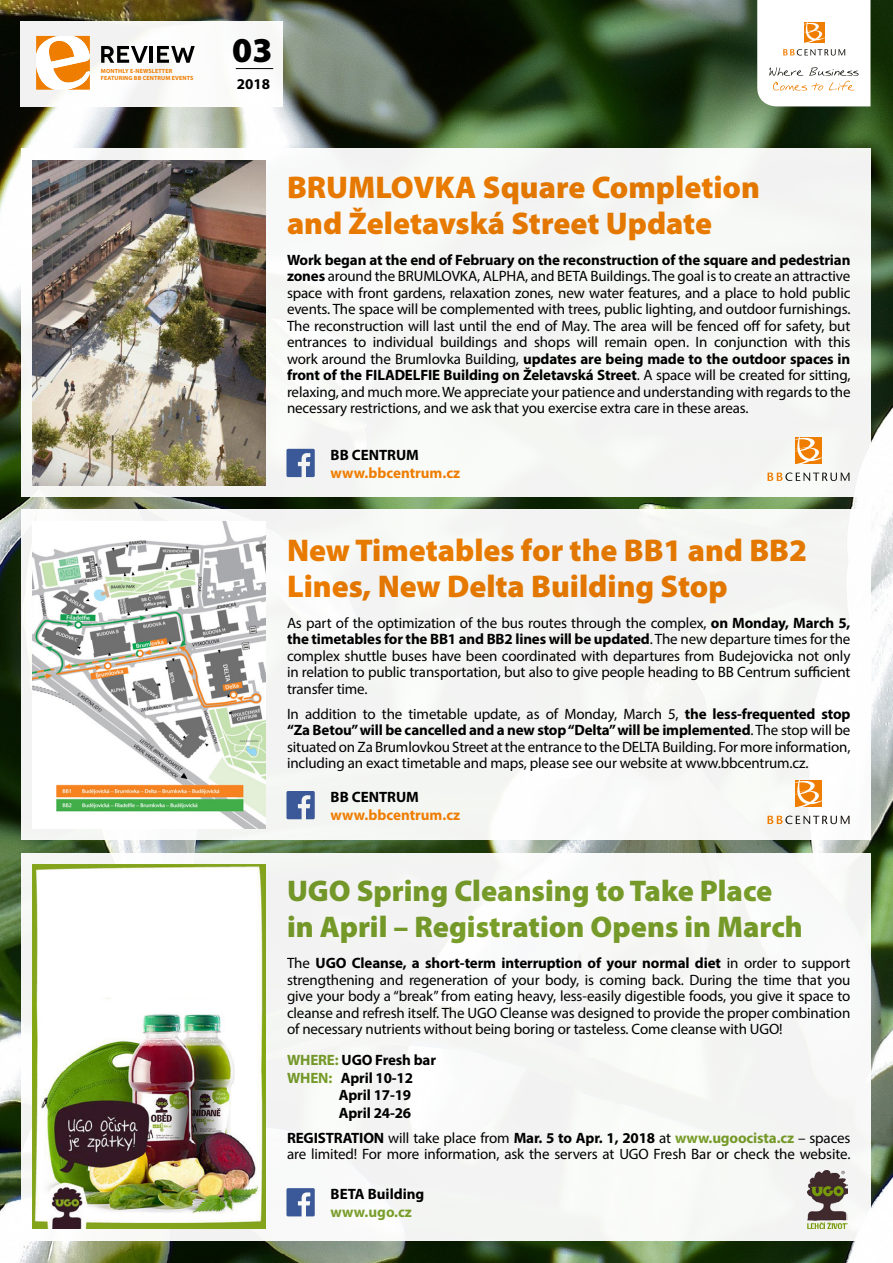
<style>
.page{position:relative;width:893px;height:1263px;background:#fff}
.page>*{position:absolute;margin:0;border:0;box-sizing:border-box;transform-origin:0 0}
.t1{font:900 35.1px "Myriad Pro";color:#000}
.t2{font:900 31.5px/36px "Myriad Pro";color:#ef7d00}
.t3{font:900 30px/36px "Myriad Pro";color:#7a9f2b}
.t4{font:15px/16.5px "Myriad Pro";letter-spacing:-.01em;color:#000;text-align:justify}
.t5{font:700 15px "Myriad Pro";letter-spacing:-.01em;color:#000}
.t6{font:700 15px "Myriad Pro";color:#ef7d00}
.t7{font:700 15px "Myriad Pro";color:#7a9e2b}
.t8{font:700 6px/7.2px "Myriad Pro";letter-spacing:.02em;color:#ef7d00}
.s1{font-weight:700}
.s2{color:#7a9f2b}
.s3{font-weight:700;color:#7a9f2b}
</style>
<div class="page">
<img style="left:0;top:0;width:893px;height:1263px">
<div style="left:21px;top:21px;width:262px;height:86px;background:#fff"></div>
<hr style="left:236px;top:68px;width:37px;height:1px;background:#000">
<svg style="left:757px;top:0;width:113px;height:106px"></svg>
<div style="left:22px;top:509px;width:849px;height:331px;background:#f4f5f3"></div>
<svg style="left:286px;top:791px;width:29px;height:28px"></svg>
<img style="left:33px;top:521px;width:233px;height:307px">
<div style="left:22px;top:148px;width:849px;height:349px;background:#f4f6f4"></div>
<div style="left:22px;top:853px;width:849px;height:387px;background:#f6f7f5"></div>
<svg style="left:286px;top:449px;width:29px;height:28px"></svg>
<svg style="left:286px;top:1188px;width:29px;height:28px"></svg>
<img style="left:33px;top:160px;width:233px;height:326px">
<img style="left:33px;top:865px;width:233px;height:364px">
<svg style="left:795px;top:437px;width:27px;height:26px"></svg>
<svg style="left:767px;top:472px;width:82px;height:9px"></svg>
<svg style="left:795px;top:780px;width:27px;height:26px"></svg>
<svg style="left:767px;top:815px;width:82px;height:9px"></svg>
<img style="left:808px;top:1171px;width:39px;height:58px">
<svg style="left:101px;top:46px;width:47px;height:17px"></svg>
<hr style="left:150px;top:46px;width:3px;height:17px;background:#000">
<svg style="left:157px;top:46px;width:38px;height:17px"></svg>
<svg style="left:36px;top:36px;width:55px;height:54px"></svg>
<p class="t8" style="left:101px;top:67px;width:94px">MONTHLY E-NEWSLETTER<br>FEATURING BB CENTRUM EVENTS</p>
<h1 class="t1" style="left:232px;top:30px;width:42px">03</h1>
<p class="t5" style="left:237px;top:74px;width:35px">2018</p>
<h2 class="t2" style="left:287px;top:169px;width:474px">BRUMLOVKA Square Completion and Želetavská Street Update</h2>
<p class="t4" style="left:287px;top:251px;width:565px"><span class="s1">Work began at the end of February on the reconstruction of the square and pedestrian zones</span> around the BRUMLOVKA, ALPHA, and BETA Buildings. The goal is to create an attractive space with front gardens, relaxation zones, new water features, and a place to hold public events. The space will be complemented with trees, public lighting, and outdoor furnishings.<br>The reconstruction will last until the end of May. The area will be fenced off for safety, but entrances to individual buildings and shops will remain open. In conjunction with this work around the Brumlovka Building, <span class="s1">updates are being made to the outdoor spaces in front of the FILADELFIE Building on Želetavská Street</span>. A space will be created for sitting, relaxing, and much more. We appreciate your patience and understanding with regards to the necessary restrictions, and we ask that you exercise extra care in these areas.</p>
<p class="t5" style="left:331px;top:445px;width:90px">BB CENTRUM</p>
<p class="t6" style="left:331px;top:463px;width:131px">www.bbcentrum.cz</p>
<h2 class="t2" style="left:287px;top:533px;width:522px">New Timetables for the BB1 and BB2<br>Lines, New Delta Building Stop</h2>
<p class="t4" style="left:287px;top:614px;width:565px">As part of the optimization of the bus routes through the complex, <span class="s1">on Monday, March 5, the timetables for the BB1 and BB2 lines will be updated</span>. The new departure times for the complex shuttle buses have been coordinated with departures from Budejovicka not only in relation to public transportation, but also to give people heading to BB Centrum sufficient transfer time.</p>
<p class="t4" style="left:287px;top:705px;width:565px">In addition to the timetable update, as of Monday, March 5, <span class="s1">the less-frequented stop “Za Betou” will be cancelled and a new stop “Delta” will be implemented</span>. The stop will be situated on Za Brumlovkou Street at the entrance to the DELTA Building. For more information, including an exact timetable and maps, please see our website at www.bbcentrum.cz.</p>
<p class="t5" style="left:331px;top:787px;width:90px">BB CENTRUM</p>
<p class="t6" style="left:331px;top:805px;width:131px">www.bbcentrum.cz</p>
<h3 class="t3" style="left:287px;top:873px;width:517px">UGO Spring Cleansing to Take Place in April – Registration Opens in March</h3>
<p class="t4" style="left:287px;top:954px;width:565px">The <span class="s1">UGO Cleanse, a short-term interruption of your normal diet</span> in order to support strengthening and regeneration of your body, is coming back. During the time that you give your body a “break” from eating heavy, less-easily digestible foods, you give it space to cleanse and refresh itself. The UGO Cleanse was designed to provide the proper combination of necessary nutrients without being boring or tasteless. Come cleanse with UGO!</p>
<p class="t5" style="left:287px;top:1050px;width:151px"><span class="s2">WHERE:</span> UGO Fresh bar</p>
<p class="t5" style="left:287px;top:1068px;width:128px"><span class="s2">WHEN:</span> April 10-12</p>
<p class="t5" style="left:339px;top:1085px;width:74px">April 17-19</p>
<p class="t5" style="left:339px;top:1103px;width:74px">April 24-26</p>
<p class="t4" style="left:287px;top:1129px;width:565px"><span class="s1">REGISTRATION</span> will take place from <span class="s1">Mar. 5 to Apr. 1, 2018</span> at <span class="s3">www.ugoocista.cz</span> – spaces are limited! For more information, ask the servers at UGO Fresh Bar or check the website.</p>
<p class="t5" style="left:331px;top:1184px;width:95px">BETA Building</p>
<p class="t7" style="left:331px;top:1202px;width:83px">www.ugo.cz</p>
</div>
